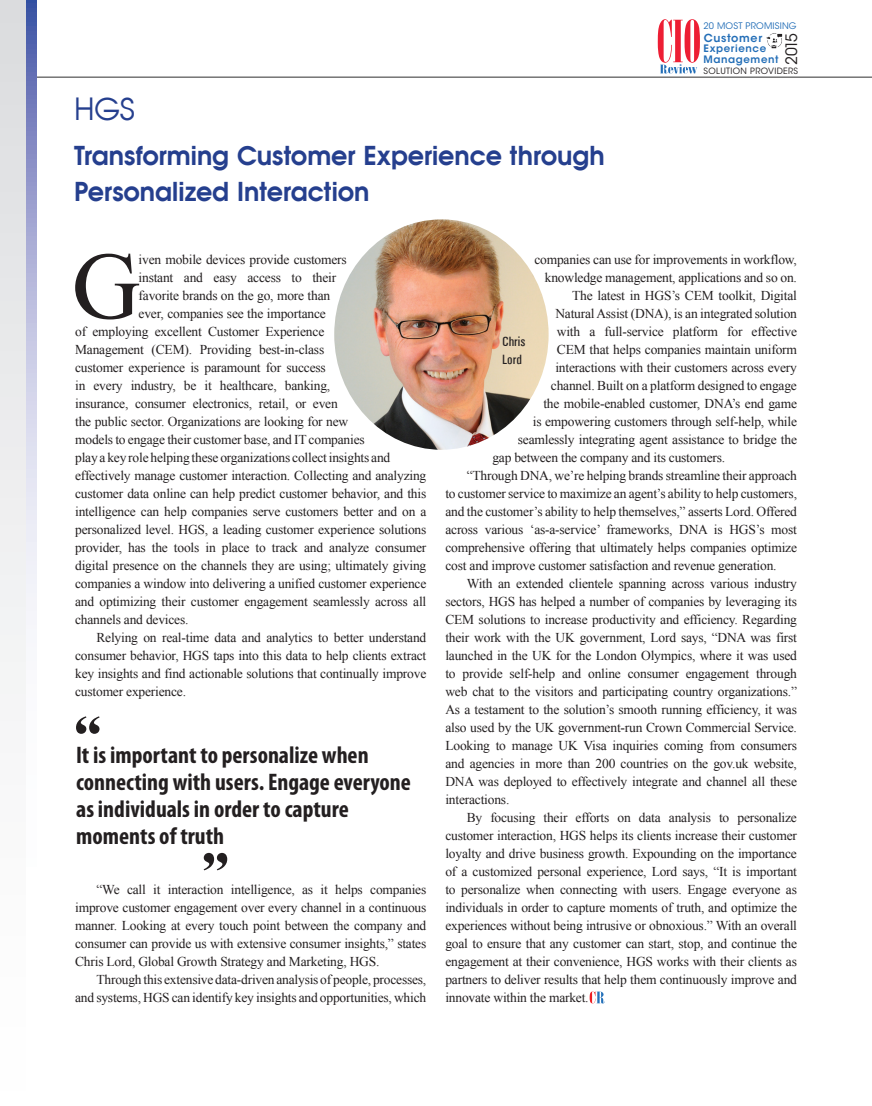
<style>
.page{position:relative;width:872px;height:1106px;background:#fff}
.page>*{position:absolute;margin:0;border:0;box-sizing:border-box;transform-origin:0 0}
.t1{font:95.1px "Times New Roman";color:#231f20}
.t2{font:30px "Avian";color:#253f8e}
.t3{font:700 25.5px/36px "Avian";letter-spacing:-.005em;color:#253f8e}
.t4{font:700 condensed 24px/27px "Myriad Pro";color:#231f20}
.t5{font:15.75px "ITC Avant Garde Std";color:#231f20}
.t6{font:13.5px/18px "Times New Roman";letter-spacing:-.015em;color:#231f20;text-align:justify}
.t7{font:500 condensed 13.5px/18px "Univers";color:#231f20}
.t8{font:600 11.1px "ITC Avant Garde Std";letter-spacing:.06em;color:#236eb7}
.t9{font:600 10.2px/11.6px "ITC Avant Garde Std";letter-spacing:.06em;color:#236eb7}
.t10{font:9px "ITC Avant Garde Std";letter-spacing:.02em;color:#236eb7}
.t11{font:8.55px "ITC Avant Garde Std";letter-spacing:.04em;color:#231f20}
</style>
<div class="page">
<hr style="left:0;top:76px;width:872px;height:2px;background:#000">
<svg style="left:25px;top:0;width:11px;height:694px"></svg>
<div style="left:0;top:0;width:25px;height:1106px;background:linear-gradient(to bottom,#dcdddf,#fff)"></div>
<svg style="left:658px;top:19px;width:42px;height:54px"></svg>
<img style="left:766px;top:33px;width:16px;height:16px">
<svg style="left:204px;top:853px;width:23px;height:17px"></svg>
<svg style="left:76px;top:716px;width:24px;height:18px"></svg>
<img style="left:334px;top:219px;width:214px;height:231px">
<svg style="left:589px;top:991px;width:15px;height:12px"></svg>
<h2 class="t2" style="left:74px;top:96px;width:62px">HGS</h2>
<h3 class="t3" style="left:74px;top:139px;width:532px">Transforming Customer Experience through<br>Personalized Interaction</h3>
<p class="t10" style="left:703px;top:21px;width:94px">20 MOST PROMISING</p>
<p class="t5" style="left:782px;top:65px;width:34px;rotate:-90deg">2015</p>
<p class="t8" style="left:703px;top:30px;width:60px">Customer</p>
<p class="t9" style="left:703px;top:42px;width:77px">Experience<br>Management</p>
<p class="t11" style="left:703px;top:65px;width:96px">SOLUTION PROVIDERS</p>
<h1 class="t1" style="left:72px;top:222px;width:70px">G</h1>
<p class="t6" style="left:139px;top:250px;width:210px">iven mobile devices provide customers</p>
<p class="t6" style="left:139px;top:268px;width:199px">instant and easy access to their</p>
<p class="t6" style="left:139px;top:286px;width:193px">favorite brands on the go, more than</p>
<p class="t6" style="left:139px;top:304px;width:189px">ever, companies see the importance</p>
<p class="t6" style="left:75px;top:322px;width:251px">of employing excellent Customer Experience</p>
<p class="t6" style="left:75px;top:340px;width:251px">Management (CEM). Providing best-in-class</p>
<p class="t6" style="left:75px;top:358px;width:252px">customer experience is paramount for success</p>
<p class="t6" style="left:75px;top:376px;width:257px">in every industry, be it healthcare, banking,</p>
<p class="t6" style="left:75px;top:394px;width:264px">insurance, consumer electronics, retail, or even</p>
<p class="t6" style="left:75px;top:412px;width:274px">the public sector. Organizations are looking for new</p>
<p class="t6" style="left:75px;top:430px;width:291px">models to engage their customer base, and IT companies</p>
<p class="t6" style="left:75px;top:448px;width:317px">play a key role helping these organizations collect insights and</p>
<p class="t6" style="left:75px;top:466px;width:353px">effectively manage customer interaction. Collecting and analyzing</p>
<p class="t6" style="left:75px;top:484px;width:353px">customer data online can help predict customer behavior, and this</p>
<p class="t6" style="left:75px;top:502px;width:353px">intelligence can help companies serve customers better and on a</p>
<p class="t6" style="left:75px;top:520px;width:353px">personalized level. HGS, a leading customer experience solutions</p>
<p class="t6" style="left:75px;top:538px;width:353px">provider, has the tools in place to track and analyze consumer</p>
<p class="t6" style="left:75px;top:556px;width:353px">digital presence on the channels they are using; ultimately giving</p>
<p class="t6" style="left:75px;top:574px;width:353px">companies a window into delivering a unified customer experience</p>
<p class="t6" style="left:75px;top:592px;width:353px">and optimizing their customer engagement seamlessly across all</p>
<p class="t6" style="left:75px;top:610px;width:115px">channels and devices.</p>
<p class="t6" style="left:96px;top:628px;width:331px">Relying on real-time data and analytics to better understand</p>
<p class="t6" style="left:75px;top:646px;width:353px">consumer behavior, HGS taps into this data to help clients extract</p>
<p class="t6" style="left:75px;top:664px;width:353px">key insights and find actionable solutions that continually improve</p>
<p class="t6" style="left:75px;top:682px;width:112px">customer experience.</p>
<h3 class="t4" style="left:76px;top:741px;width:336px">It is important to personalize when connecting with users. Engage everyone as individuals in order to capture moments of truth</h3>
<p class="t6" style="left:75px;top:880px;width:353px;text-indent:21px">“We call it interaction intelligence, as it helps companies improve customer engagement over every channel in a continuous manner. Looking at every touch point between the company and consumer can provide us with extensive consumer insights,” states Chris Lord, Global Growth Strategy and Marketing, HGS.</p>
<p class="t6" style="left:75px;top:970px;width:353px;text-align:right">Through this extensive data-driven analysis of people, processes, and systems, HGS can identify key insights and opportunities, which</p>
<p class="t6" style="left:534px;top:250px;width:264px">companies can use for improvements in workflow,</p>
<p class="t6" style="left:545px;top:268px;width:254px">knowledge management, applications and so on.</p>
<p class="t6" style="left:572px;top:286px;width:226px">The latest in HGS’s CEM toolkit, Digital</p>
<p class="t6" style="left:555px;top:304px;width:243px">Natural Assist (DNA), is an integrated solution</p>
<p class="t6" style="left:557px;top:322px;width:242px">with a full-service platform for effective</p>
<p class="t6" style="left:557px;top:340px;width:242px">CEM that helps companies maintain uniform</p>
<p class="t6" style="left:555px;top:358px;width:243px">interactions with their customers across every</p>
<p class="t6" style="left:551px;top:376px;width:247px">channel. Built on a platform designed to engage</p>
<p class="t6" style="left:543px;top:394px;width:255px">the mobile-enabled customer, DNA’s end game</p>
<p class="t6" style="left:533px;top:412px;width:266px">is empowering customers through self-help, while</p>
<p class="t6" style="left:518px;top:430px;width:281px">seamlessly integrating agent assistance to bridge the</p>
<p class="t6" style="left:492px;top:448px;width:234px">gap between the company and its customers.</p>
<p class="t6" style="left:467px;top:466px;width:332px">“Through DNA, we’re helping brands streamline their approach</p>
<p class="t6" style="left:445px;top:484px;width:353px">to customer service to maximize an agent’s ability to help customers,</p>
<p class="t6" style="left:445px;top:502px;width:353px">and the customer’s ability to help themselves,” asserts Lord. Offered</p>
<p class="t6" style="left:445px;top:520px;width:353px">across various ‘as-a-service’ frameworks, DNA is HGS’s most</p>
<p class="t6" style="left:445px;top:538px;width:353px">comprehensive offering that ultimately helps companies optimize</p>
<p class="t6" style="left:445px;top:556px;width:333px">cost and improve customer satisfaction and revenue generation.</p>
<p class="t6" style="left:467px;top:574px;width:332px">With an extended clientele spanning across various industry</p>
<p class="t6" style="left:445px;top:592px;width:353px">sectors, HGS has helped a number of companies by leveraging its</p>
<p class="t6" style="left:445px;top:610px;width:353px">CEM solutions to increase productivity and efficiency. Regarding</p>
<p class="t6" style="left:445px;top:628px;width:353px">their work with the UK government, Lord says, “DNA was first</p>
<p class="t6" style="left:445px;top:646px;width:353px">launched in the UK for the London Olympics, where it was used</p>
<p class="t6" style="left:445px;top:664px;width:353px">to provide self-help and online consumer engagement through</p>
<p class="t6" style="left:445px;top:682px;width:353px">web chat to the visitors and participating country organizations.”</p>
<p class="t6" style="left:445px;top:700px;width:353px">As a testament to the solution’s smooth running efficiency, it was</p>
<p class="t6" style="left:445px;top:718px;width:353px">also used by the UK government-run Crown Commercial Service.</p>
<p class="t6" style="left:445px;top:736px;width:353px">Looking to manage UK Visa inquiries coming from consumers</p>
<p class="t6" style="left:445px;top:754px;width:353px">and agencies in more than 200 countries on the gov.uk website,</p>
<p class="t6" style="left:445px;top:772px;width:353px">DNA was deployed to effectively integrate and channel all these</p>
<p class="t6" style="left:445px;top:790px;width:65px">interactions.</p>
<p class="t6" style="left:467px;top:808px;width:332px">By focusing their efforts on data analysis to personalize</p>
<p class="t6" style="left:445px;top:826px;width:353px">customer interaction, HGS helps its clients increase their customer</p>
<p class="t6" style="left:445px;top:844px;width:353px">loyalty and drive business growth. Expounding on the importance</p>
<p class="t6" style="left:445px;top:862px;width:353px">of a customized personal experience, Lord says, “It is important</p>
<p class="t6" style="left:445px;top:880px;width:353px">to personalize when connecting with users. Engage everyone as</p>
<p class="t6" style="left:445px;top:898px;width:353px">individuals in order to capture moments of truth, and optimize the</p>
<p class="t6" style="left:445px;top:916px;width:353px">experiences without being intrusive or obnoxious.” With an overall</p>
<p class="t6" style="left:445px;top:934px;width:353px">goal to ensure that any customer can start, stop, and continue the</p>
<p class="t6" style="left:445px;top:952px;width:353px">engagement at their convenience, HGS works with their clients as</p>
<p class="t6" style="left:445px;top:970px;width:353px">partners to deliver results that help them continuously improve and</p>
<p class="t6" style="left:445px;top:988px;width:145px">innovate within the market.</p>
<p class="t7" style="left:502px;top:333px;width:25px">Chris<br>Lord</p>
</div>
